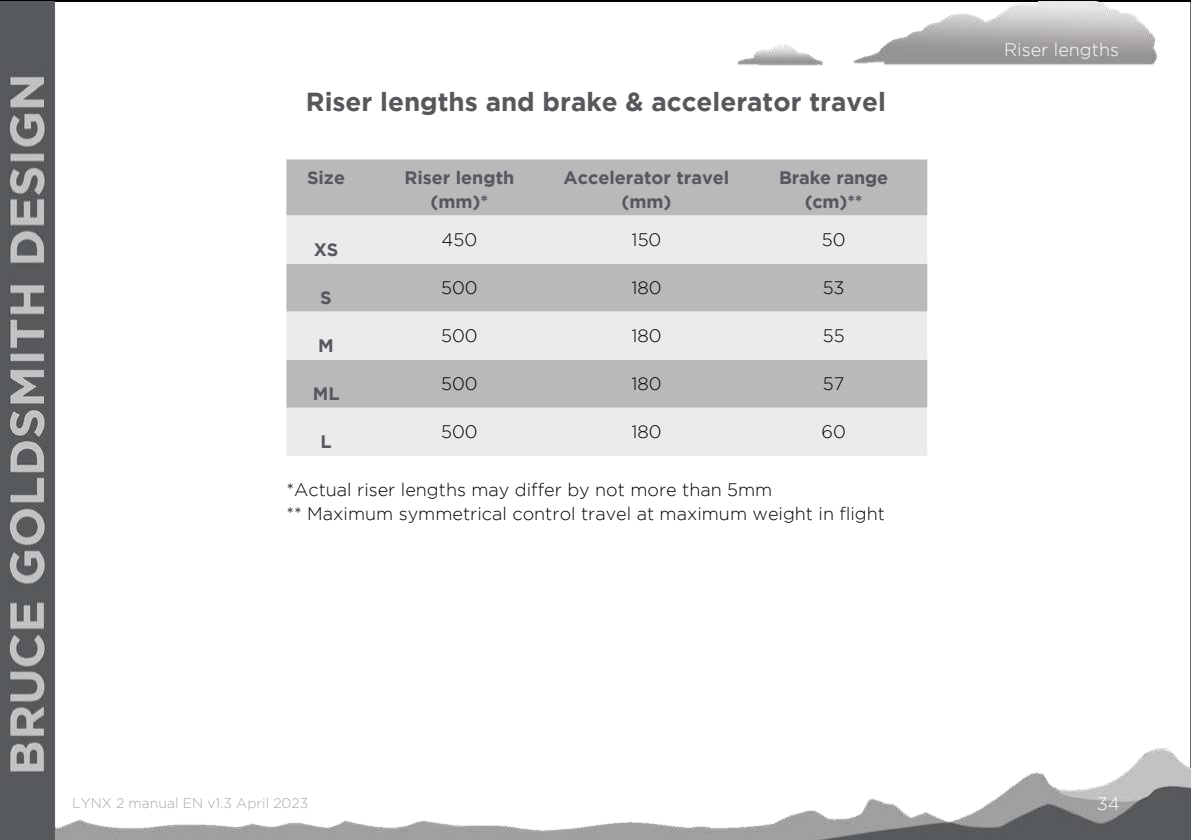
<style>
.page{position:relative;width:1191px;height:840px;background:#fff}
.page>*{position:absolute;margin:0;border:0;box-sizing:border-box;transform-origin:0 0}
.t1{font:700 26px "Gotham";color:#57585b}
.t2{font:300 18px/24px "Gotham";color:#000}
.t3{font:700 18px/24px "Gotham";color:#57585b;text-align:center}
.t4{font:300 18px "Gotham";color:#fff}
.t5{font:300 14px "Gotham";color:#a7a9ab}
</style>
<div class="page">
<img style="left:0;top:1px;width:1191px;height:838px">
<div style="left:286px;top:159px;width:641px;height:56px;background:#b7b9bb"></div>
<svg style="left:286px;top:215px;width:641px;height:240px;background:#d5d7d8"></svg>
<h1 class="t1" style="left:306px;top:91px;width:581px">Riser lengths and brake &amp; accelerator travel</h1>
<p class="t3" style="left:307px;top:166px;width:40px">Size</p>
<p class="t3" style="left:404px;top:166px;width:111px">Riser length (mm)*</p>
<p class="t3" style="left:563px;top:166px;width:167px">Accelerator travel (mm)</p>
<p class="t3" style="left:779px;top:166px;width:111px">Brake range (cm)**</p>
<p class="t3" style="left:314px;top:238px;width:26px">XS</p>
<p class="t2" style="left:441px;top:228px;width:37px">450</p>
<p class="t2" style="left:631px;top:228px;width:31px">150</p>
<p class="t2" style="left:822px;top:228px;width:25px">50</p>
<p class="t3" style="left:320px;top:286px;width:13px">S</p>
<p class="t3" style="left:318px;top:334px;width:17px">M</p>
<p class="t3" style="left:313px;top:382px;width:28px">ML</p>
<p class="t3" style="left:320px;top:430px;width:13px">L</p>
<p class="t2" style="left:441px;top:276px;width:38px">500</p>
<p class="t2" style="left:631px;top:276px;width:32px">180</p>
<p class="t2" style="left:822px;top:276px;width:23px">53</p>
<p class="t2" style="left:441px;top:324px;width:38px">500</p>
<p class="t2" style="left:631px;top:324px;width:32px">180</p>
<p class="t2" style="left:822px;top:324px;width:23px">55</p>
<p class="t2" style="left:441px;top:372px;width:38px">500</p>
<p class="t2" style="left:631px;top:372px;width:32px">180</p>
<p class="t2" style="left:823px;top:372px;width:23px">57</p>
<p class="t2" style="left:441px;top:420px;width:38px">500</p>
<p class="t2" style="left:631px;top:420px;width:32px">180</p>
<p class="t2" style="left:821px;top:420px;width:26px">60</p>
<p class="t2" style="left:286px;top:478px;width:600px">*Actual riser lengths may differ by not more than 5mm<br>** Maximum symmetrical control travel at maximum weight in flight</p>
<p class="t4" style="left:1004px;top:41px;width:116px">Riser lengths</p>
<p class="t5" style="left:72px;top:796px;width:238px">LYNX 2 manual EN v1.3 April 2023</p>
<p class="t4" style="left:1096px;top:794px;width:24px">34</p>
</div>
